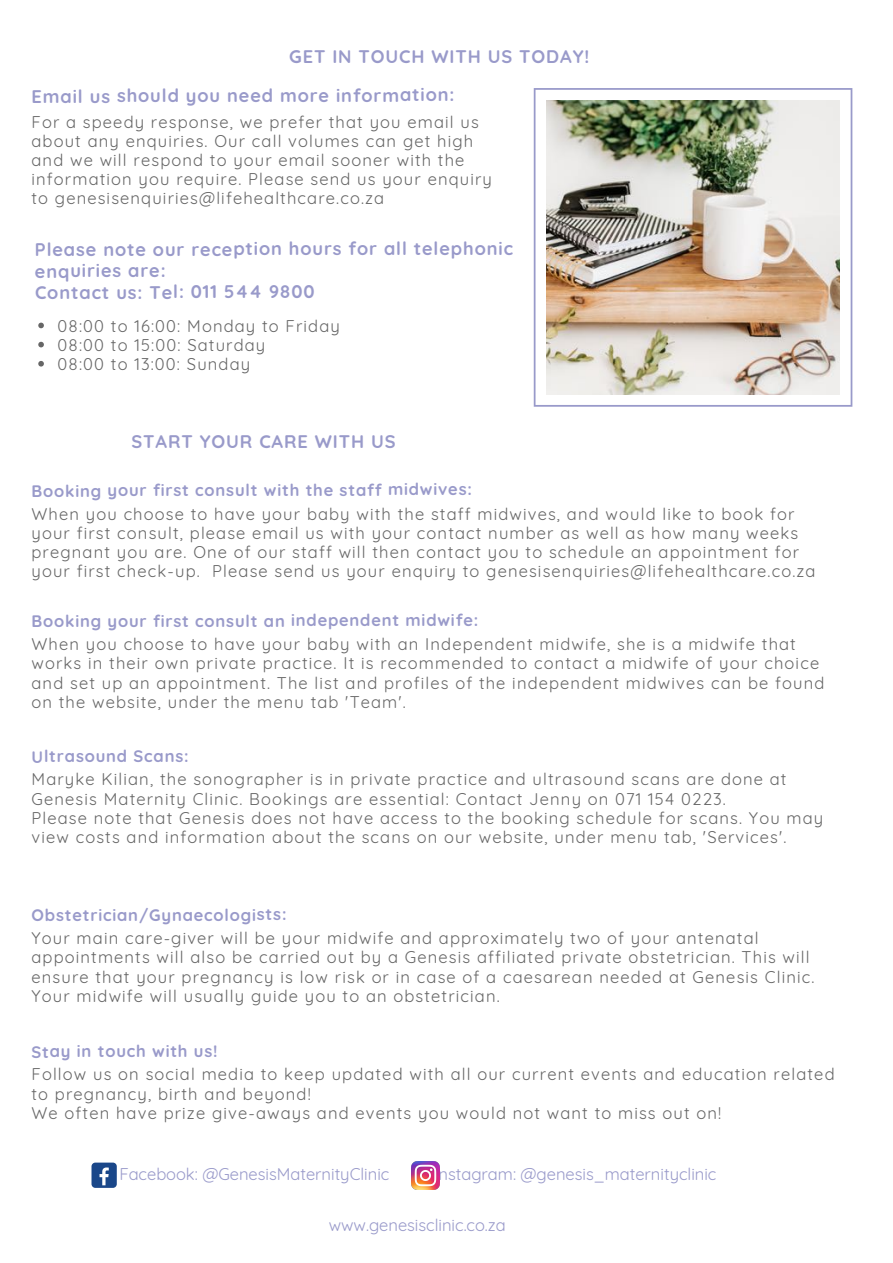
<style>
.page{position:relative;width:893px;height:1263px;background:#fff}
.page>*{position:absolute;margin:0;border:0;box-sizing:border-box;transform-origin:0 0}
.t1{font:700 18.15px/21.6px "Quicksand";letter-spacing:.045em;color:#999aca}
.t2{font:16.5px/19.2px "Quicksand";letter-spacing:.07em;color:#666}
.t3{font:700 16.5px "Quicksand";letter-spacing:.045em;color:#999aca}
.t4{font:16.5px "Quicksand";color:#999aca}
</style>
<div class="page">
<img style="left:411px;top:1161px;width:28px;height:28px">
<div style="left:92px;top:1162px;width:25px;height:26px;background:#1a4789;border-radius:4px"></div>
<svg style="left:100px;top:1167px;width:9px;height:18px"></svg>
<svg style="left:38px;top:323px;width:6px;height:5px"></svg>
<svg style="left:38px;top:342px;width:6px;height:5px"></svg>
<svg style="left:38px;top:361px;width:6px;height:6px"></svg>
<img style="left:534px;top:88px;width:318px;height:319px">
<p class="t1" style="left:289px;top:45px;width:302px">GET IN TOUCH WITH US TODAY!</p>
<p class="t1" style="left:32px;top:84px;width:425px">Email us should you need more information:</p>
<p class="t2" style="left:32px;top:112px;width:462px">For a speedy response, we prefer that you email us about any enquiries. Our call volumes can get high and we will respond to your email sooner with the information you require. Please send us your enquiry to genesisenquiries@lifehealthcare.co.za</p>
<p class="t1" style="left:35px;top:238px;width:480px">Please note our reception hours for all telephonic enquiries are:<br>Contact us: Tel: 011 544 9800</p>
<p class="t2" style="left:58px;top:316px;width:284px">08:00 to 16:00: Monday to Friday<br>08:00 to 15:00: Saturday<br>08:00 to 13:00: Sunday</p>
<p class="t1" style="left:131px;top:430px;width:266px">START YOUR CARE WITH US</p>
<p class="t3" style="left:32px;top:479px;width:442px">Booking your first consult with the staff midwives:</p>
<p class="t2" style="left:32px;top:504px;width:785px">When you choose to have your baby with the staff midwives, and would like to book for your first consult, please email us with your contact number as well as how many weeks pregnant you are. One of our staff will then contact you to schedule an appointment for your first check-up. Please send us your enquiry to genesisenquiries@lifehealthcare.co.za</p>
<p class="t3" style="left:32px;top:610px;width:448px">Booking your first consult an independent midwife:</p>
<p class="t2" style="left:32px;top:634px;width:794px">When you choose to have your baby with an Independent midwife, she is a midwife that works in their own private practice. It is recommended to contact a midwife of your choice and set up an appointment. The list and profiles of the independent midwives can be found on the website, under the menu tab 'Team'.</p>
<p class="t3" style="left:32px;top:746px;width:159px">Ultrasound Scans:</p>
<p class="t2" style="left:32px;top:770px;width:793px">Maryke Kilian, the sonographer is in private practice and ultrasound scans are done at Genesis Maternity Clinic. Bookings are essential: Contact Jenny on 071 154 0223.<br>Please note that Genesis does not have access to the booking schedule for scans. You may view costs and information about the scans on our website, under menu tab, 'Services'.</p>
<p class="t3" style="left:32px;top:904px;width:257px">Obstetrician/Gynaecologists:</p>
<p class="t2" style="left:32px;top:928px;width:784px">Your main care-giver will be your midwife and approximately two of your antenatal appointments will also be carried out by a Genesis affiliated private obstetrician. This will ensure that your pregnancy is low risk or in case of a caesarean needed at Genesis Clinic.<br>Your midwife will usually guide you to an obstetrician.</p>
<p class="t3" style="left:32px;top:1041px;width:188px">Stay in touch with us!</p>
<p class="t2" style="left:32px;top:1065px;width:805px">Follow us on social media to keep updated with all our current events and education related to pregnancy, birth and beyond!<br>We often have prize give-aways and events you would not want to miss out on!</p>
<p class="t4" style="left:119px;top:1164px;width:272px">Facebook: @GenesisMaternityClinic</p>
<p class="t4" style="left:434px;top:1164px;width:284px">Instagram: @genesis_maternityclinic</p>
<p class="t4" style="left:329px;top:1214px;width:179px">www.genesisclinic.co.za</p>
</div>
